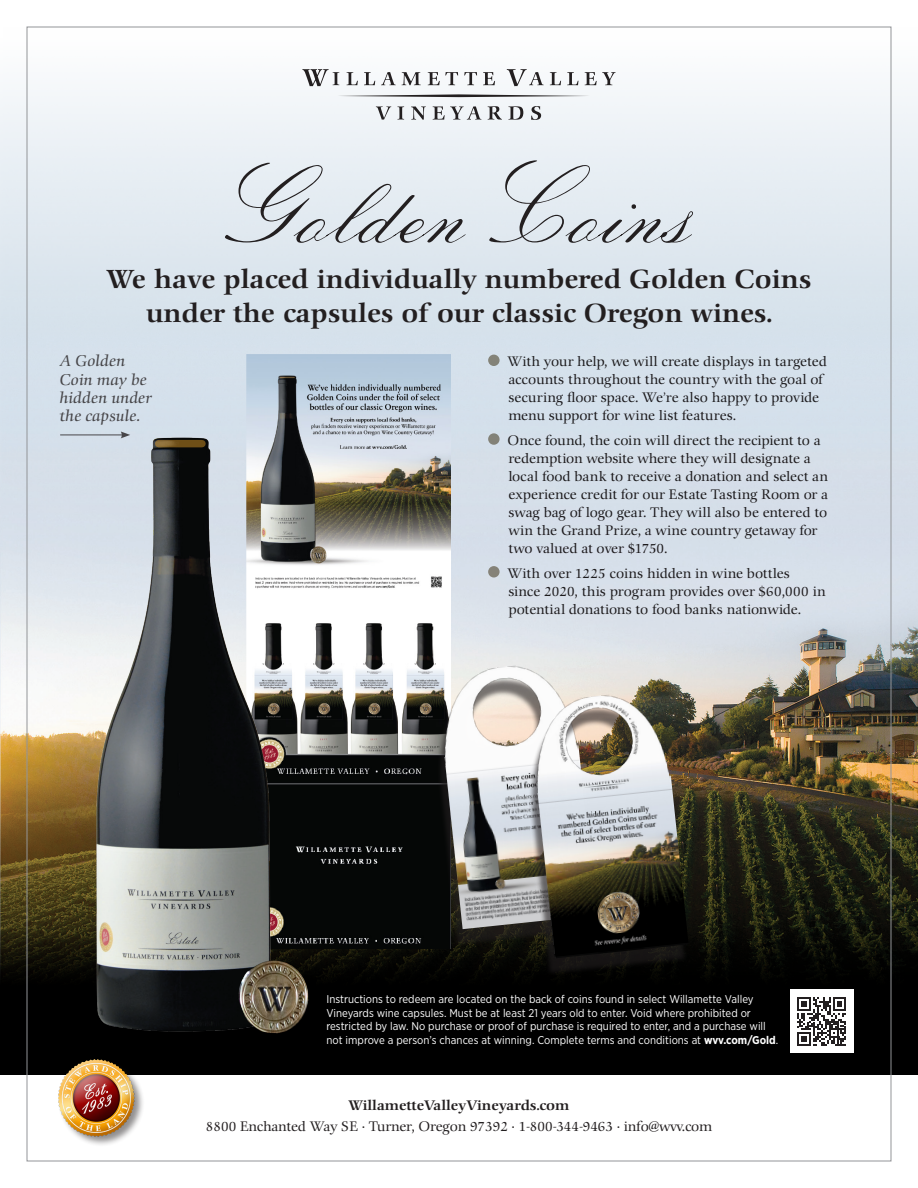
<style>
.page{position:relative;width:918px;height:1188px;background:#fff}
.page>*{position:absolute;margin:0;border:0;box-sizing:border-box;transform-origin:0 0}
.P-1{font:500 25.5px "Comenius Antiqua";color:#231f20}
.t1{font:italic 15.15px/18.1px "Comenius Antiqua";letter-spacing:.02em;color:#231f20}
.t2{font:13.5px/18px "Comenius Antiqua";letter-spacing:.01em;color:#231f20}
.t3{font:500 13.5px "Comenius Antiqua";color:#231f20}
.t4{font:11.25px/13.5px "Gotham Narrow";color:#fff}
.s1{font-weight:700}
</style>
<div class="page">
<div style="left:0;top:829px;width:918px;height:246px;background:#000"></div>
<img style="left:0;top:27px;width:918px;height:959px">
<svg style="left:302px;top:69px;width:314px;height:51px"></svg>
<div style="left:488px;top:355px;width:12px;height:11px;background:#848378;border-radius:50%"></div>
<svg style="left:488px;top:433px;width:12px;height:12px"></svg>
<svg style="left:488px;top:566px;width:12px;height:12px"></svg>
<div style="left:58px;top:1059px;width:87px;height:88px;background:#231f20;opacity:.5"></div>
<img style="left:58px;top:1059px;width:83px;height:82px">
<img style="left:246px;top:355px;width:204px;height:594px">
<div style="left:436px;top:676px;width:160px;height:271px;background:#231f20;opacity:.6"></div>
<img style="left:436px;top:660px;width:160px;height:269px">
<div style="left:528px;top:705px;width:160px;height:272px;background:#231f20;opacity:.6"></div>
<img style="left:528px;top:689px;width:161px;height:269px">
<img style="left:72px;top:436px;width:221px;height:596px">
<img style="left:228px;top:958px;width:90px;height:76px">
<svg style="left:159px;top:440px;width:43px;height:7px"></svg>
<svg style="left:225px;top:160px;width:468px;height:83px;background:#d2d9de"></svg>
<hr style="left:60px;top:435px;width:63px;height:1px;background:#231f20">
<svg style="left:121px;top:431px;width:9px;height:7px"></svg>
<div style="left:791px;top:989px;width:63px;height:64px;background:#fff"></div>
<svg style="left:797px;top:997px;width:49px;height:49px"></svg>
<p class="P-1" style="left:106px;top:265px;width:707px">We have placed individually numbered Golden Coins</p>
<p class="P-1" style="left:146px;top:298px;width:627px">under the capsules of our classic Oregon wines.</p>
<p class="t1" style="left:60px;top:352px;width:93px">A Golden<br>Coin may be hidden under the capsule.</p>
<p class="t2" style="left:507px;top:353px;width:321px">With your help, we will create displays in targeted accounts throughout the country with the goal of securing floor space. We’re also happy to provide menu support for wine list features.</p>
<p class="t2" style="left:507px;top:431px;width:322px">Once found, the coin will direct the recipient to a redemption website where they will designate a local food bank to receive a donation and select an experience credit for our Estate Tasting Room or a swag bag of logo gear. They will also be entered to win the Grand Prize, a wine country getaway for two valued at over $1750.</p>
<p class="t2" style="left:507px;top:564px;width:320px">With over 1225 coins hidden in wine bottles<br>since 2020, this program provides over $60,000 in potential donations to food banks nationwide.</p>
<p class="t4" style="left:327px;top:993px;width:453px">Instructions to redeem are located on the back of coins found in select Willamette Valley Vineyards wine capsules. Must be at least 21 years old to enter. Void where prohibited or restricted by law. No purchase or proof of purchase is required to enter, and a purchase will not improve a person’s chances at winning. Complete terms and conditions at <span class="s1">wvv.com/Gold</span>.</p>
<p class="t3" style="left:348px;top:1098px;width:223px">WillametteValleyVineyards.com</p>
<p class="t2" style="left:206px;top:1117px;width:508px">8800 Enchanted Way SE · Turner, Oregon 97392 · 1-800-344-9463 · info@wvv.com</p>
</div>
